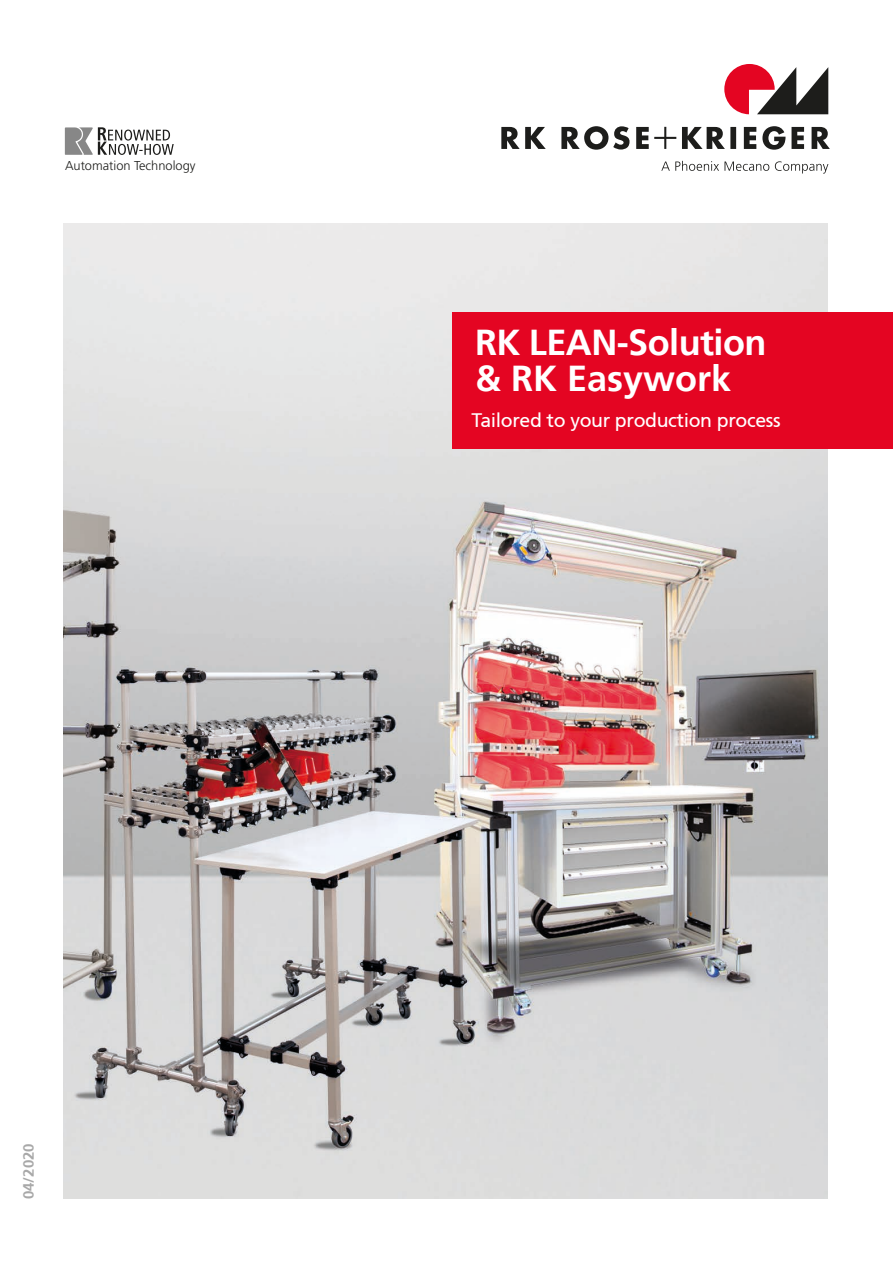
<style>
.page{position:relative;width:893px;height:1263px;background:#fff}
.page>*{position:absolute;margin:0;border:0;box-sizing:border-box;transform-origin:0 0}
.t1{font:700 36px/36px "Frutiger LT Pro";letter-spacing:-.015em;color:#fff}
.t2{font:19.5px "Frutiger";letter-spacing:-.02em;color:#fff}
.t3{font:700 15px "Frutiger";color:#a8a8a8}
.t4{font:300 12.9px "Frutiger LT Pro";color:#1d1d1b}
</style>
<div class="page">
<svg style="left:757px;top:67px;width:71px;height:47px"></svg>
<svg style="left:661px;top:161px;width:167px;height:13px"></svg>
<svg style="left:724px;top:64px;width:51px;height:50px;fill:#e40522"></svg>
<svg style="left:501px;top:126px;width:329px;height:24px"></svg>
<svg style="left:65px;top:127px;width:109px;height:28px"></svg>
<img style="left:64px;top:223px;width:763px;height:975px">
<div style="left:453px;top:312px;width:440px;height:136px;background:#e40522"></div>
<p class="t4" style="left:65px;top:161px;width:132px">Automation Technology</p>
<h1 class="t1" style="left:475px;top:325px;width:293px">RK LEAN-Solution &amp; RK Easywork</h1>
<p class="t2" style="left:471px;top:409px;width:311px">Tailored to your production process</p>
<p class="t3" style="left:20px;top:1199px;width:57px;rotate:-90deg">04/2020</p>
</div>
